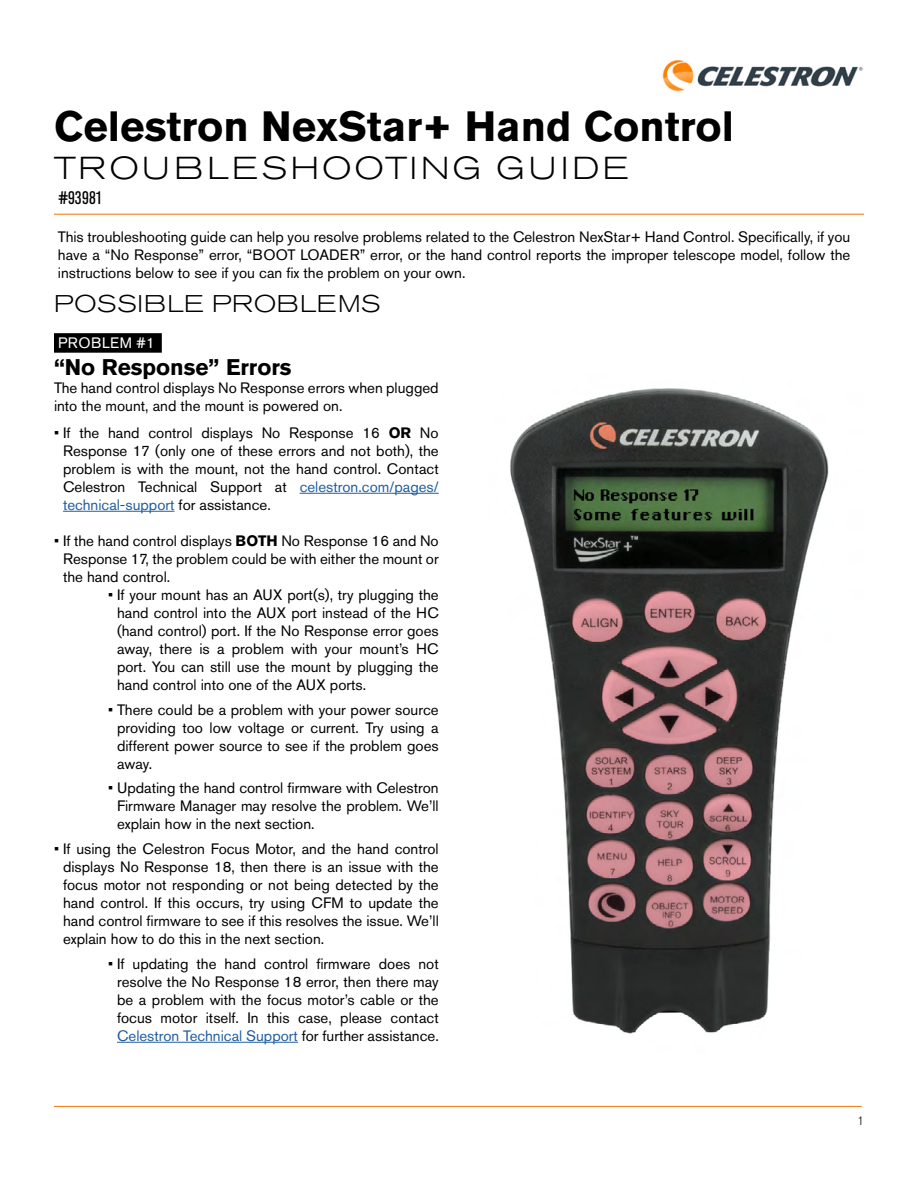
<style>
.page{position:relative;width:918px;height:1188px;background:#fff}
.page>*{position:absolute;margin:0;border:0;box-sizing:border-box;transform-origin:0 0}
.t1{font:700 42px "Akzidenz Grotesk Pro";color:#000}
.t2{font:300 expanded 31.5px "Akzidenz Grotesk Pro";letter-spacing:.11em;color:#000}
.t3{font:300 expanded 24px "Akzidenz Grotesk Pro";letter-spacing:.03em;color:#000}
.t4{font:700 22.5px "Akzidenz Grotesk Pro";color:#000}
.t5{font:condensed 18px "Akzidenz Grotesk Pro";letter-spacing:.01em;color:#000}
.t6{font:15px/18px "Akzidenz Grotesk Pro";color:#000;text-align:justify}
.t7{font:15px "Akzidenz Grotesk Pro";letter-spacing:.03em;color:#fff}
.t8{font:300 12px "Akzidenz Grotesk Pro";color:#000}
.s1{font-weight:700}
.s2{color:#215e9e}
</style>
<div class="page">
<hr style="left:54px;top:1106px;width:808px;height:1px;background:#f58220">
<img style="left:510px;top:388px;width:319px;height:646px">
<div style="left:54px;top:333px;width:108px;height:20px;background:#000"></div>
<hr style="left:300px;top:493px;width:139px;height:1px;background:#215e9e">
<hr style="left:63px;top:511px;width:112px;height:1px;background:#215e9e">
<hr style="left:117px;top:1042px;width:181px;height:1px;background:#215e9e">
<img style="left:662px;top:60px;width:201px;height:32px">
<hr style="left:54px;top:214px;width:810px;height:1px;background:#f58220">
<h1 class="t1" style="left:54px;top:99px;width:681px">Celestron NexStar+ Hand Control</h1>
<h2 class="t2" style="left:54px;top:147px;width:577px">TROUBLESHOOTING GUIDE</h2>
<p class="t5" style="left:58px;top:186px;width:46px">#93981</p>
<p class="t6" style="left:58px;top:228px;width:794px">This troubleshooting guide can help you resolve problems related to the Celestron NexStar+ Hand Control. Specifically, if you have a “No Response” error, “BOOT LOADER” error, or the hand control reports the improper telescope model, follow the instructions below to see if you can fix the problem on your own.</p>
<h3 class="t3" style="left:54px;top:288px;width:328px">POSSIBLE PROBLEMS</h3>
<p class="t7" style="left:58px;top:333px;width:98px">PROBLEM #1</p>
<h3 class="t4" style="left:54px;top:352px;width:239px">“No Response” Errors</h3>
<p class="t6" style="left:54px;top:378px;width:386px">The hand control displays No Response errors when plugged into the mount, and the mount is powered on.</p>
<p class="t6" style="left:63px;top:423px;width:377px;text-indent:-9px">• If the hand control displays No Response 16 <span class="s1">OR</span> No Response 17 (only one of these errors and not both), the problem is with the mount, not the hand control. Contact Celestron Technical Support at <span class="s2">celestron.com/pages/ technical-support</span> for assistance.</p>
<p class="t6" style="left:63px;top:531px;width:377px;text-indent:-9px">• If the hand control displays <span class="s1">BOTH</span> No Response 16 and No Response 17, the problem could be with either the mount or the hand control.</p>
<p class="t6" style="left:117px;top:585px;width:323px;text-indent:-9px">• If your mount has an AUX port(s), try plugging the hand control into the AUX port instead of the HC (hand control) port. If the No Response error goes away, there is a problem with your mount’s HC port. You can still use the mount by plugging the hand control into one of the AUX ports.</p>
<p class="t6" style="left:117px;top:700px;width:323px;text-indent:-9px">• There could be a problem with your power source providing too low voltage or current. Try using a different power source to see if the problem goes away.</p>
<p class="t6" style="left:117px;top:779px;width:323px;text-indent:-9px">• Updating the hand control firmware with Celestron Firmware Manager may resolve the problem. We’ll explain how in the next section.</p>
<p class="t6" style="left:63px;top:840px;width:377px;text-indent:-9px">• If using the Celestron Focus Motor, and the hand control displays No Response 18, then there is an issue with the focus motor not responding or not being detected by the hand control. If this occurs, try using CFM to update the hand control firmware to see if this resolves the issue. We’ll explain how to do this in the next section.</p>
<p class="t6" style="left:117px;top:954px;width:323px;text-indent:-9px">• If updating the hand control firmware does not resolve the No Response 18 error, then there may be a problem with the focus motor’s cable or the focus motor itself. In this case, please contact <span class="s2">Celestron Technical Support</span> for further assistance.</p>
<p class="t8" style="left:857px;top:1113px;width:8px">1</p>
</div>
